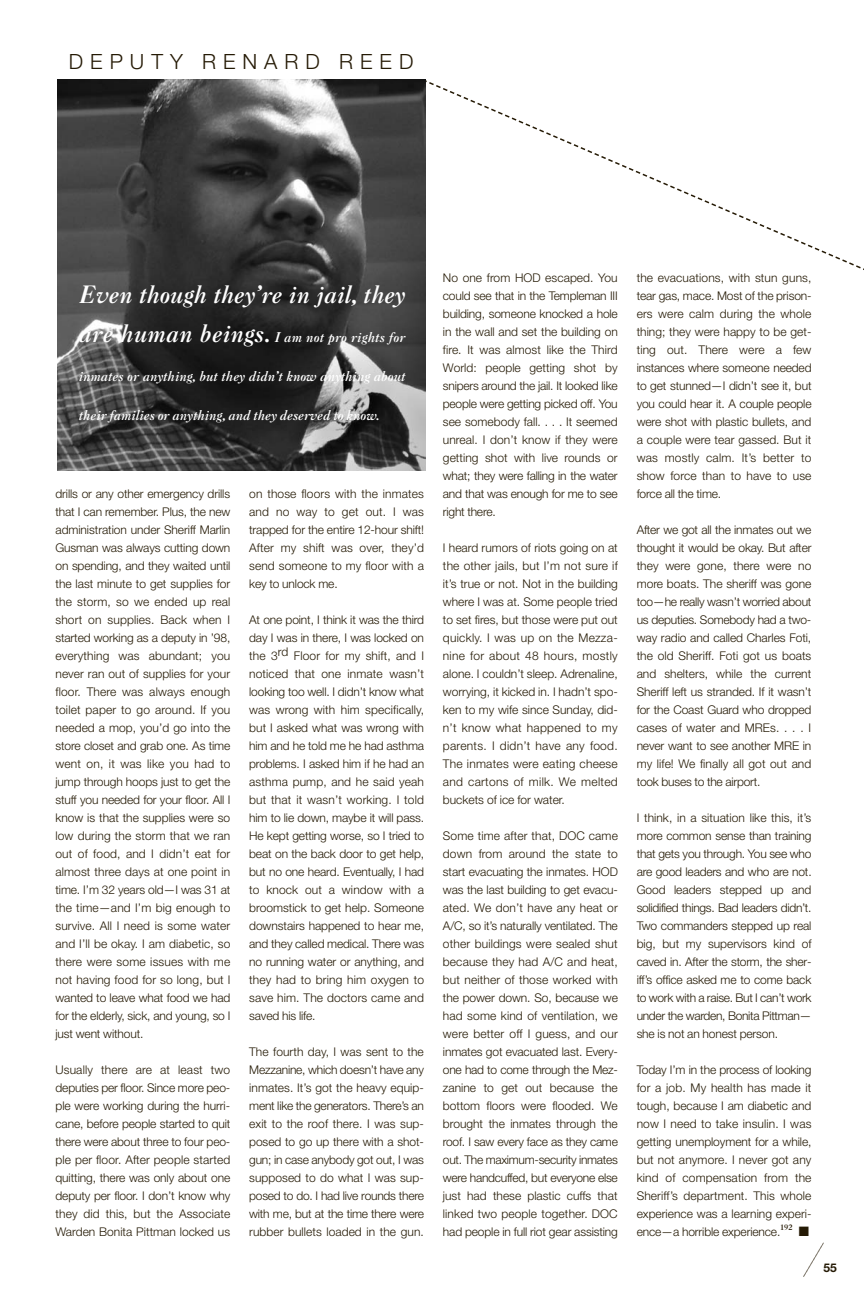
<style>
.page{position:relative;width:864px;height:1296px;background:#fff}
.page>*{position:absolute;margin:0;border:0;box-sizing:border-box;transform-origin:0 0}
.t1{font:italic 24px "Caslon Three";letter-spacing:-.01em;color:#fff}
.t2{font:300 21px "Helvetica Neue";letter-spacing:.335em;color:#251a05}
.t3{font:italic 13.5px "Caslon Three";letter-spacing:-.01em;color:#fff}
.t4{font:300 12px/18px "Helvetica Neue";color:#251a05;text-align:justify}
.t5{font:700 12px "Helvetica Neue";color:#251a05}
.t6{font:7.5px "Caslon Three";color:#251a05}
.s1{font-size:24px}
</style>
<div class="page">
<svg style="left:429px;top:82px;width:435px;height:188px"></svg>
<img style="left:57px;top:79px;width:369px;height:392px">
<svg style="left:803px;top:1243px;width:21px;height:34px"></svg>
<h2 class="t2" style="left:69px;top:54px;width:346px">DEPUTY RENARD REED</h2>
<h1 class="t1" style="left:79px;top:285px;width:328px">Even though they’re in jail, they</h1>
<p class="t3" style="left:79px;top:332px;width:328px"><span class="s1">are human beings.</span> I am not pro rights for</p>
<p class="t3" style="left:79px;top:371px;width:328px">inmates or anything, but they didn’t know anything about</p>
<p class="t3" style="left:79px;top:410px;width:302px">their families or anything, and they deserved to know.</p>
<p class="t4" style="left:55px;top:485px;width:177px">drills or any other emergency drills that I can remember. Plus, the new administration under Sheriff Marlin Gusman was always cutting down on spending, and they waited until the last minute to get supplies for the storm, so we ended up real short on supplies. Back when I started working as a deputy in ’98, everything was abundant; you never ran out of supplies for your floor. There was always enough toilet paper to go around. If you needed a mop, you’d go into the store closet and grab one. As time went on, it was like you had to jump through hoops just to get the stuff you needed for your floor. All I know is that the supplies were so low during the storm that we ran out of food, and I didn’t eat for almost three days at one point in time. I’m 32 years old—I was 31 at the time—and I’m big enough to survive. All I need is some water and I’ll be okay. I am diabetic, so there were some issues with me not having food for so long, but I wanted to leave what food we had for the elderly, sick, and young, so I just went without.</p>
<p class="t4" style="left:55px;top:1061px;width:176px">Usually there are at least two deputies per floor. Since more peo&shy;ple were working during the hurri&shy;cane, before people started to quit there were about three to four peo&shy;ple per floor. After people started quitting, there was only about one deputy per floor. I don’t know why they did this, but the Associate Warden Bonita Pittman locked us</p>
<p class="t4" style="left:249px;top:485px;width:176px">on those floors with the inmates and no way to get out. I was trapped for the entire 12-hour shift!<br>After my shift was over, they’d send someone to my floor with a key to unlock me.</p>
<p class="t4" style="left:249px;top:611px;width:176px">At one point, I think it was the third day I was in there, I was locked on the 3rd Floor for my shift, and I noticed that one inmate wasn’t looking too well. I didn’t know what was wrong with him specifically, but I asked what was wrong with him and he told me he had asthma problems. I asked him if he had an asthma pump, and he said yeah but that it wasn’t working. I told him to lie down, maybe it will pass.<br>He kept getting worse, so I tried to beat on the back door to get help, but no one heard. Eventually, I had to knock out a window with a broomstick to get help. Someone downstairs happened to hear me, and they called medical. There was no running water or anything, and they had to bring him oxygen to save him. The doctors came and saved his life.</p>
<p class="t4" style="left:249px;top:1043px;width:176px">The fourth day, I was sent to the Mezzanine, which doesn’t have any inmates. It’s got the heavy equip&shy;ment like the generators. There’s an exit to the roof there. I was sup&shy;posed to go up there with a shot&shy;gun; in case anybody got out, I was supposed to do what I was sup&shy;posed to do. I had live rounds there with me, but at the time there were rubber bullets loaded in the gun.</p>
<p class="t4" style="left:443px;top:269px;width:176px">No one from HOD escaped. You could see that in the Templeman III building, someone knocked a hole in the wall and set the building on fire. It was almost like the Third World: people getting shot by snipers around the jail. It looked like people were getting picked off. You see somebody fall. . . . It seemed unreal. I don’t know if they were getting shot with live rounds or what; they were falling in the water and that was enough for me to see right there.</p>
<p class="t4" style="left:443px;top:539px;width:176px">I heard rumors of riots going on at the other jails, but I’m not sure if it’s true or not. Not in the building where I was at. Some people tried to set fires, but those were put out quickly. I was up on the Mezza&shy;nine for about 48 hours, mostly alone. I couldn’t sleep. Adrenaline, worrying, it kicked in. I hadn’t spo&shy;ken to my wife since Sunday, did&shy;n’t know what happened to my parents. I didn’t have any food.<br>The inmates were eating cheese and cartons of milk. We melted buckets of ice for water.</p>
<p class="t4" style="left:443px;top:827px;width:176px">Some time after that, DOC came down from around the state to start evacuating the inmates. HOD was the last building to get evacu&shy;ated. We don’t have any heat or A/C, so it’s naturally ventilated. The other buildings were sealed shut because they had A/C and heat, but neither of those worked with the power down. So, because we had some kind of ventilation, we were better off I guess, and our inmates got evacuated last. Every&shy;one had to come through the Mez&shy;zanine to get out because the bottom floors were flooded. We brought the inmates through the roof. I saw every face as they came out. The maximum-security inmates were handcuffed, but everyone else just had these plastic cuffs that linked two people together. DOC had people in full riot gear assisting</p>
<p class="t4" style="left:637px;top:269px;width:176px">the evacuations, with stun guns, tear gas, mace. Most of the prison&shy;ers were calm during the whole thing; they were happy to be get&shy;ting out. There were a few instances where someone needed to get stunned—I didn’t see it, but you could hear it. A couple people were shot with plastic bullets, and a couple were tear gassed. But it was mostly calm. It’s better to show force than to have to use force all the time.</p>
<p class="t4" style="left:637px;top:521px;width:176px">After we got all the inmates out we thought it would be okay. But after they were gone, there were no more boats. The sheriff was gone too—he really wasn’t worried about us deputies. Somebody had a two&shy;way radio and called Charles Foti, the old Sheriff. Foti got us boats and shelters, while the current Sheriff left us stranded. If it wasn’t for the Coast Guard who dropped cases of water and MREs. . . . I never want to see another MRE in my life! We finally all got out and took buses to the airport.</p>
<p class="t4" style="left:637px;top:809px;width:177px">I think, in a situation like this, it’s more common sense than training that gets you through. You see who are good leaders and who are not.<br>Good leaders stepped up and solidified things. Bad leaders didn’t.<br>Two commanders stepped up real big, but my supervisors kind of caved in. After the storm, the sher&shy;iff’s office asked me to come back to work with a raise. But I can’t work under the warden, Bonita Pittman— she is not an honest person.</p>
<p class="t4" style="left:637px;top:1061px;width:176px">Today I’m in the process of looking for a job. My health has made it tough, because I am diabetic and now I need to take insulin. I was getting unemployment for a while, but not anymore. I never got any kind of compensation from the Sheriff’s department. This whole experience was a learning experi&shy;ence—a horrible experience.</p>
<p class="t6" style="left:780px;top:1225px;width:30px">192 ■</p>
<p class="t5" style="left:824px;top:1264px;width:15px">55</p>
</div>
